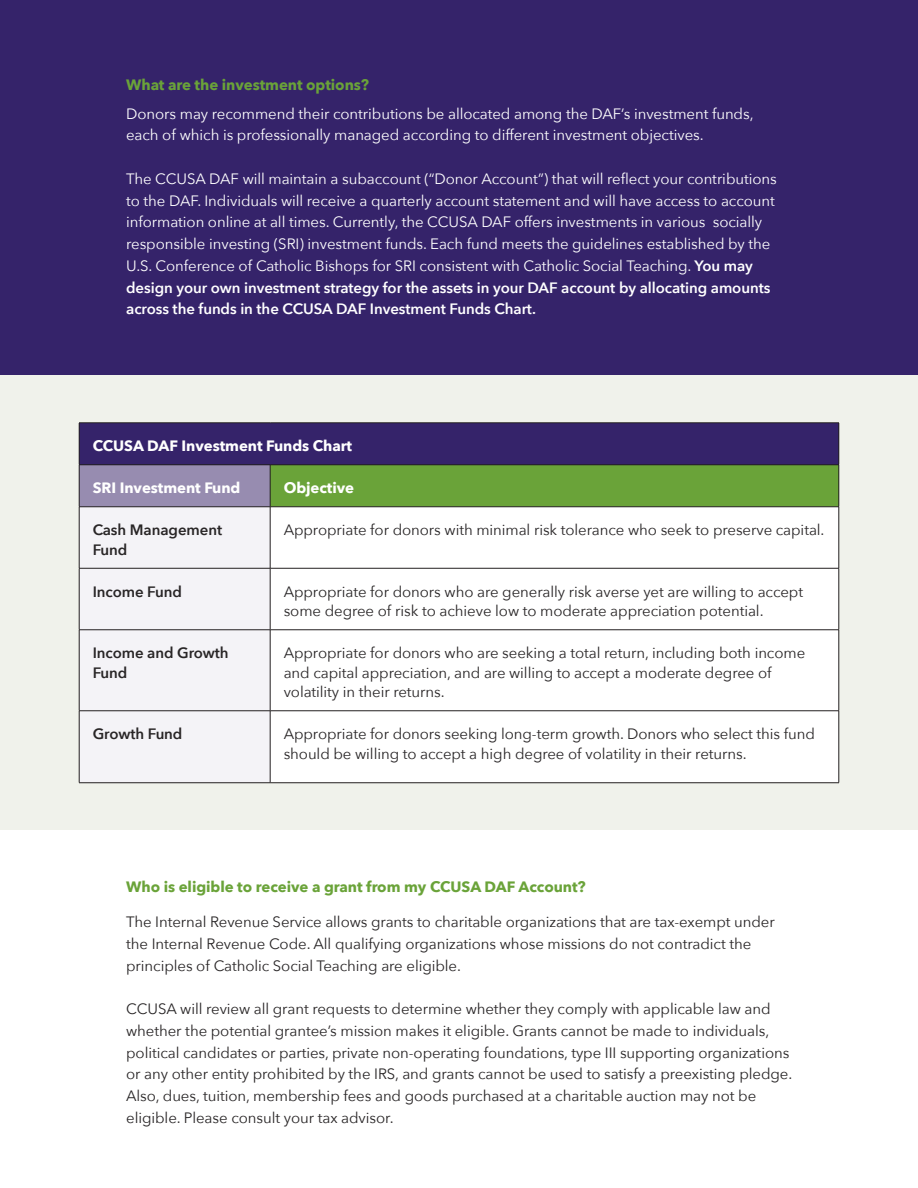
<style>
.page{position:relative;width:918px;height:1188px;background:#fff}
.page>*{position:absolute;margin:0;border:0;box-sizing:border-box;transform-origin:0 0}
.main_body_text{font:15px/21.8px "Avenir Next";letter-spacing:-.005em;color:#282526}
.main_body_text_white{font:15px/21.8px "Avenir Next";letter-spacing:-.005em;color:#fff}
.main_body_subheader{font:700 15px "Avenir Next";letter-spacing:-.005em;color:#6aa339}
.main_body_text-2{font:600 15px/19.5px "Avenir Next";letter-spacing:-.005em;color:#282526}
.main_body_text-3{font:700 15px "Avenir Next";letter-spacing:-.005em;color:#fff}
.s1{font-weight:600}
</style>
<div class="page">
<div style="left:0;top:0;width:918px;height:389px;background:#35236a"></div>
<div style="left:0;top:376px;width:918px;height:454px;background:#f0f2eb"></div>
<div style="left:79px;top:423px;width:760px;height:42px;background:#35236a"></div>
<div style="left:79px;top:465px;width:191px;height:42px;background:#978cb0"></div>
<div style="left:270px;top:465px;width:569px;height:42px;background:#6aa339"></div>
<div style="left:80px;top:508px;width:190px;height:274px;background:#f4f3f7"></div>
<div style="left:271px;top:508px;width:568px;height:274px;background:#fff"></div>
<hr style="left:79px;top:423px;width:191px;height:1px;background:#231f20">
<hr style="left:79px;top:423px;width:1px;height:42px;background:#231f20">
<hr style="left:270px;top:423px;width:569px;height:1px;background:#231f20">
<hr style="left:839px;top:423px;width:1px;height:42px;background:#231f20">
<hr style="left:79px;top:465px;width:191px;height:1px;background:#231f20">
<hr style="left:79px;top:465px;width:1px;height:42px;background:#231f20">
<hr style="left:270px;top:465px;width:569px;height:1px;background:#231f20">
<hr style="left:270px;top:465px;width:1px;height:42px;background:#231f20">
<hr style="left:839px;top:465px;width:1px;height:42px;background:#231f20">
<hr style="left:79px;top:507px;width:191px;height:1px;background:#231f20">
<hr style="left:79px;top:507px;width:1px;height:61px;background:#231f20">
<hr style="left:270px;top:507px;width:569px;height:1px;background:#231f20">
<hr style="left:270px;top:507px;width:1px;height:61px;background:#231f20">
<hr style="left:839px;top:507px;width:1px;height:61px;background:#231f20">
<hr style="left:79px;top:568px;width:191px;height:1px;background:#231f20">
<hr style="left:79px;top:568px;width:1px;height:62px;background:#231f20">
<hr style="left:270px;top:568px;width:569px;height:1px;background:#231f20">
<hr style="left:270px;top:568px;width:1px;height:62px;background:#231f20">
<hr style="left:839px;top:568px;width:1px;height:62px;background:#231f20">
<hr style="left:79px;top:630px;width:191px;height:1px;background:#231f20">
<hr style="left:79px;top:630px;width:1px;height:81px;background:#231f20">
<hr style="left:270px;top:630px;width:569px;height:1px;background:#231f20">
<hr style="left:270px;top:630px;width:1px;height:81px;background:#231f20">
<hr style="left:839px;top:630px;width:1px;height:81px;background:#231f20">
<hr style="left:79px;top:711px;width:191px;height:1px;background:#231f20">
<hr style="left:79px;top:711px;width:1px;height:72px;background:#231f20">
<hr style="left:270px;top:711px;width:569px;height:1px;background:#231f20">
<hr style="left:270px;top:711px;width:1px;height:72px;background:#231f20">
<hr style="left:839px;top:711px;width:1px;height:72px;background:#231f20">
<hr style="left:79px;top:782px;width:191px;height:1px;background:#231f20">
<hr style="left:270px;top:782px;width:569px;height:1px;background:#231f20">
<p class="main_body_subheader" style="left:126px;top:72px;width:244px">What are the investment options?</p>
<p class="main_body_text_white" style="left:126px;top:102px;width:629px">Donors may recommend their contributions be allocated among the DAF’s investment funds, each of which is professionally managed according to different investment objectives.</p>
<p class="main_body_text_white" style="left:126px;top:167px;width:652px">The CCUSA DAF will maintain a subaccount (“Donor Account”) that will reflect your contributions to the DAF. Individuals will receive a quarterly account statement and will have access to account information online at all times. Currently, the CCUSA DAF offers investments in various socially responsible investing (SRI) investment funds. Each fund meets the guidelines established by the U.S. Conference of Catholic Bishops for SRI consistent with Catholic Social Teaching. <span class="s1">You may design your own investment strategy for the assets in your DAF account by allocating amounts across the funds in the CCUSA DAF Investment Funds Chart.</span></p>
<p class="main_body_text-3" style="left:93px;top:433px;width:261px">CCUSA DAF Investment Funds Chart</p>
<p class="main_body_text-3" style="left:93px;top:475px;width:149px">SRI Investment Fund</p>
<p class="main_body_text-3" style="left:284px;top:475px;width:72px">Objective</p>
<p class="main_body_text-2" style="left:93px;top:520px;width:131px">Cash Management<br>Fund</p>
<p class="main_body_text" style="left:284px;top:519px;width:542px">Appropriate for donors with minimal risk tolerance who seek to preserve capital.</p>
<p class="main_body_text-2" style="left:93px;top:581px;width:91px">Income Fund</p>
<p class="main_body_text" style="left:284px;top:581px;width:521px;line-height:19.5px">Appropriate for donors who are generally risk averse yet are willing to accept some degree of risk to achieve low to moderate appreciation potential.</p>
<p class="main_body_text-2" style="left:93px;top:643px;width:138px">Income and Growth<br>Fund</p>
<p class="main_body_text" style="left:284px;top:643px;width:523px;line-height:19.5px">Appropriate for donors who are seeking a total return, including both income and capital appreciation, and are willing to accept a moderate degree of volatility in their returns.</p>
<p class="main_body_text-2" style="left:93px;top:724px;width:91px">Growth Fund</p>
<p class="main_body_text" style="left:284px;top:724px;width:533px;line-height:19.5px">Appropriate for donors seeking long-term growth. Donors who select this fund should be willing to accept a high degree of volatility in their returns.</p>
<p class="main_body_subheader" style="left:126px;top:874px;width:461px">Who is eligible to receive a grant from my CCUSA DAF Account?</p>
<p class="main_body_text" style="left:126px;top:910px;width:650px">The Internal Revenue Service allows grants to charitable organizations that are tax-exempt under the Internal Revenue Code. All qualifying organizations whose missions do not contradict the principles of Catholic Social Teaching are eligible.</p>
<p class="main_body_text" style="left:126px;top:997px;width:668px">CCUSA will review all grant requests to determine whether they comply with applicable law and whether the potential grantee’s mission makes it eligible. Grants cannot be made to individuals, political candidates or parties, private non-operating foundations, type III supporting organizations or any other entity prohibited by the IRS, and grants cannot be used to satisfy a preexisting pledge.<br>Also, dues, tuition, membership fees and goods purchased at a charitable auction may not be eligible. Please consult your tax advisor.</p>
</div>
